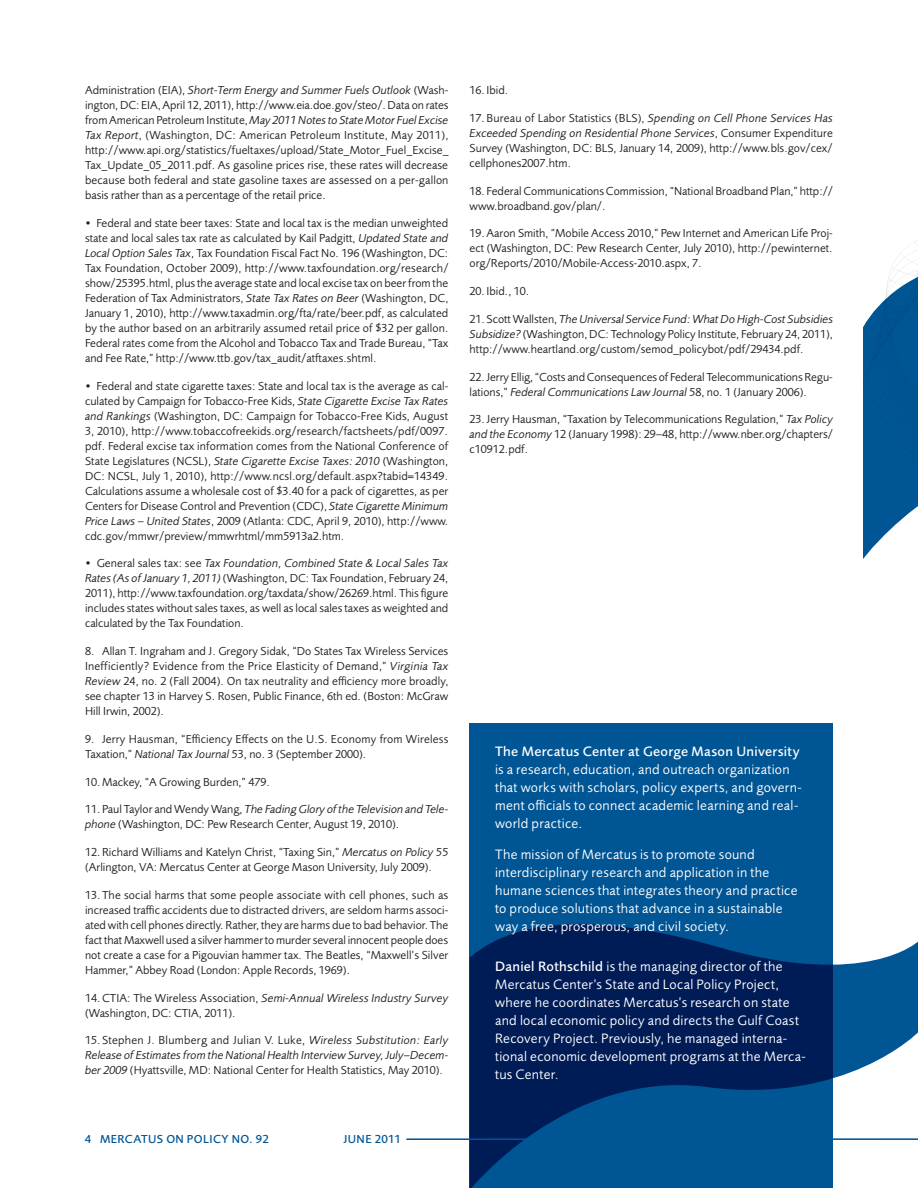
<style>
.page{position:relative;width:918px;height:1188px;background:#fff}
.page>*{position:absolute;margin:0;border:0;box-sizing:border-box;transform-origin:0 0}
.source{font:14.1px/18px "Foundry Sans";letter-spacing:.02em;color:#fff}
.AUTHOR_WHITE_BACK_PA{font:14.1px/18px "Foundry Sans";letter-spacing:.02em;color:#fff}
.NOTES{font:12px/15px "Foundry Sans";color:#231f20;text-align:justify}
.NOTES-2{font:italic 12px/15px "Foundry Sans";color:#231f20;text-align:justify}
.HEADER_IN_TEXT{font:500 12px "Foundry Sans";letter-spacing:.035em;color:#005595}
.s1{font-style:italic}
.s2{font-style:normal}
.s3{font-weight:500}
</style>
<div class="page">
<svg style="left:833px;top:941px;width:85px;height:198px;fill:#005595"></svg>
<svg style="left:863px;top:240px;width:55px;height:319px"></svg>
<svg style="left:470px;top:723px;width:363px;height:465px;background:#00407f"></svg>
<hr style="left:406px;top:1139px;width:512px;height:1px;background:#005595">
<p class="NOTES" style="left:85px;top:83px;width:365px">Administration (EIA), <span class="s1">Short-Term Energy and Summer Fuels Outlook</span> (Wash&shy;ington, DC: EIA, April 12, 2011), http://www.eia.doe.gov/steo/. Data on rates from American Petroleum Institute, <span class="s1">May 2011 Notes to State Motor Fuel Excise Tax Report</span>, (Washington, DC: American Petroleum Institute, May 2011), http://www.api.org/statistics/fueltaxes/upload/State_Motor_Fuel_Excise_ Tax_Update_05_2011.pdf. As gasoline prices rise, these rates will decrease because both federal and state gasoline taxes are assessed on a per-gallon basis rather than as a percentage of the retail price.</p>
<p class="NOTES" style="left:85px;top:216px;width:365px">• Federal and state beer taxes: State and local tax is the median unweighted state and local sales tax rate as calculated by Kail Padgitt, <span class="s1">Updated State and Local Option Sales Tax</span>, Tax Foundation Fiscal Fact No. 196 (Washington, DC:<br>Tax Foundation, October 2009), http://www.taxfoundation.org/research/ show/25395.html, plus the average state and local excise tax on beer from the Federation of Tax Administrators, <span class="s1">State Tax Rates on Beer</span> (Washington, DC, January 1, 2010), http://www.taxadmin.org/fta/rate/beer.pdf, as calculated by the author based on an arbitrarily assumed retail price of $32 per gallon.<br>Federal rates come from the Alcohol and Tobacco Tax and Trade Bureau, “Tax and Fee Rate,” http://www.ttb.gov/tax_audit/atftaxes.shtml.</p>
<p class="NOTES" style="left:85px;top:379px;width:365px">• Federal and state cigarette taxes: State and local tax is the average as cal&shy;culated by Campaign for Tobacco-Free Kids, <span class="s1">State Cigarette Excise Tax Rates and Rankings</span> (Washington, DC: Campaign for Tobacco-Free Kids, August 3, 2010), http://www.tobaccofreekids.org/research/factsheets/pdf/0097. pdf. Federal excise tax information comes from the National Conference of State Legislatures (NCSL), <span class="s1">State Cigarette Excise Taxes: 2010</span> (Washington, DC: NCSL, July 1, 2010), http://www.ncsl.org/default.aspx?tabid=14349.<br>Calculations assume a wholesale cost of $3.40 for a pack of cigarettes, as per Centers for Disease Control and Prevention (CDC), <span class="s1">State Cigarette Minimum Price Laws – United States</span>, 2009 (Atlanta: CDC, April 9, 2010), http://www. cdc.gov/mmwr/preview/mmwrhtml/mm5913a2.htm.</p>
<p class="NOTES" style="left:85px;top:556px;width:365px">• General sales tax: see <span class="s1">Tax Foundation, Combined State &amp; Local Sales Tax Rates (As of January 1, 2011)</span> (Washington, DC: Tax Foundation, February 24, 2011), http://www.taxfoundation.org/taxdata/show/26269.html. This figure includes states without sales taxes, as well as local sales taxes as weighted and calculated by the Tax Foundation.</p>
<p class="NOTES" style="left:85px;top:644px;width:365px">8. Allan T. Ingraham and J. Gregory Sidak, “Do States Tax Wireless Services Inefficiently? Evidence from the Price Elasticity of Demand,” <span class="s1">Virginia Tax Review</span> 24, no. 2 (Fall 2004). On tax neutrality and efficiency more broadly, see chapter 13 in Harvey S. Rosen, Public Finance, 6th ed. (Boston: McGraw Hill Irwin, 2002).</p>
<p class="NOTES" style="left:85px;top:732px;width:365px">9. Jerry Hausman, “Efficiency Effects on the U.S. Economy from Wireless<br>Taxation,” <span class="s1">National Tax Journal</span> 53, no. 3 (September 2000).</p>
<p class="NOTES" style="left:85px;top:775px;width:186px">10.Mackey, “A Growing Burden,” 479.</p>
<p class="NOTES" style="left:85px;top:803px;width:365px">11. Paul Taylor and Wendy Wang, <span class="s1">The Fading Glory of the Television and Tele&shy;phone</span> (Washington, DC: Pew Research Center, August 19, 2010).</p>
<p class="NOTES" style="left:85px;top:845px;width:365px">12.Richard Williams and Katelyn Christ, “Taxing Sin,” <span class="s1">Mercatus on Policy</span> 55 (Arlington, VA: Mercatus Center at George Mason University, July 2009).</p>
<p class="NOTES" style="left:85px;top:888px;width:365px">13.The social harms that some people associate with cell phones, such as increased traffic accidents due to distracted drivers, are seldom harms associ&shy;ated with cell phones directly. Rather, they are harms due to bad behavior. The fact that Maxwell used a silver hammer to murder several innocent people does not create a case for a Pigouvian hammer tax. The Beatles, “Maxwell’s Silver Hammer,” Abbey Road (London: Apple Records, 1969).</p>
<p class="NOTES" style="left:85px;top:991px;width:365px">14.CTIA: The Wireless Association, <span class="s1">Semi-Annual Wireless Industry Survey </span>(Washington, DC: CTIA, 2011).</p>
<p class="NOTES-2" style="left:85px;top:1034px;width:365px"><span class="s2">15. Stephen J. Blumberg and Julian V. Luke,</span> Wireless Substitution: Early Release of Estimates from the National Health Interview Survey, July–Decem&shy;ber 2009 <span class="s2">(Hyattsville, MD: National Center for Health Statistics, May 2010).</span></p>
<p class="NOTES" style="left:470px;top:83px;width:40px">16.Ibid.</p>
<p class="NOTES" style="left:470px;top:111px;width:365px">17.Bureau of Labor Statistics (BLS), <span class="s1">Spending on Cell Phone Services Has Exceeded Spending on Residential Phone Services</span>, Consumer Expenditure Survey (Washington, DC: BLS, January 14, 2009), http://www.bls.gov/cex/ cellphones2007.htm.</p>
<p class="NOTES" style="left:470px;top:184px;width:365px">18. Federal Communications Commission, “National Broadband Plan,” http:// www.broadband.gov/plan/.</p>
<p class="NOTES" style="left:470px;top:226px;width:365px">19.Aaron Smith, “Mobile Access 2010,” Pew Internet and American Life Proj&shy;ect (Washington, DC: Pew Research Center, July 2010), http://pewinternet. org/Reports/2010/Mobile-Access-2010.aspx, 7.</p>
<p class="NOTES" style="left:470px;top:284px;width:61px">20.Ibid., 10.</p>
<p class="NOTES" style="left:470px;top:312px;width:365px">21. Scott Wallsten, <span class="s1">The Universal Service Fund: What Do High-Cost Subsidies Subsidize?</span> (Washington, DC: Technology Policy Institute, February 24, 2011), http://www.heartland.org/custom/semod_policybot/pdf/29434.pdf.</p>
<p class="NOTES" style="left:470px;top:370px;width:365px">22.Jerry Ellig, “Costs and Consequences of Federal Telecommunications Regu&shy;lations,” <span class="s1">Federal Communications Law Journal</span> 58, no. 1 (January 2006).</p>
<p class="NOTES" style="left:470px;top:413px;width:365px">23.Jerry Hausman, “Taxation by Telecommunications Regulation,” <span class="s1">Tax Policy and the Economy</span> 12 (January 1998): 29–48, http://www.nber.org/chapters/ c10912.pdf.</p>
<p class="source" style="left:495px;top:743px;width:308px"><span class="s3">The Mercatus Center at George Mason University </span>is a research, education, and outreach organization that works with scholars, policy experts, and govern&shy;ment officials to connect academic learning and real&shy;world practice.</p>
<p class="source" style="left:495px;top:846px;width:304px">The mission of Mercatus is to promote sound interdisciplinary research and application in the humane sciences that integrates theory and practice to produce solutions that advance in a sustainable way a free, prosperous, and civil society.</p>
<p class="AUTHOR_WHITE_BACK_PA" style="left:495px;top:958px;width:312px"><span class="s3">Daniel Rothschild</span> is the managing director of the Mercatus Center’s State and Local Policy Project, where he coordinates Mercatus’s research on state and local economic policy and directs the Gulf Coast Recovery Project. Previously, he managed interna&shy;tional economic development programs at the Merca&shy;tus Center.</p>
<p class="HEADER_IN_TEXT" style="left:85px;top:1133px;width:186px">4 MERCATUS ON POLICY NO. 92</p>
<p class="HEADER_IN_TEXT" style="left:343px;top:1133px;width:59px">JUNE 2011</p>
</div>
